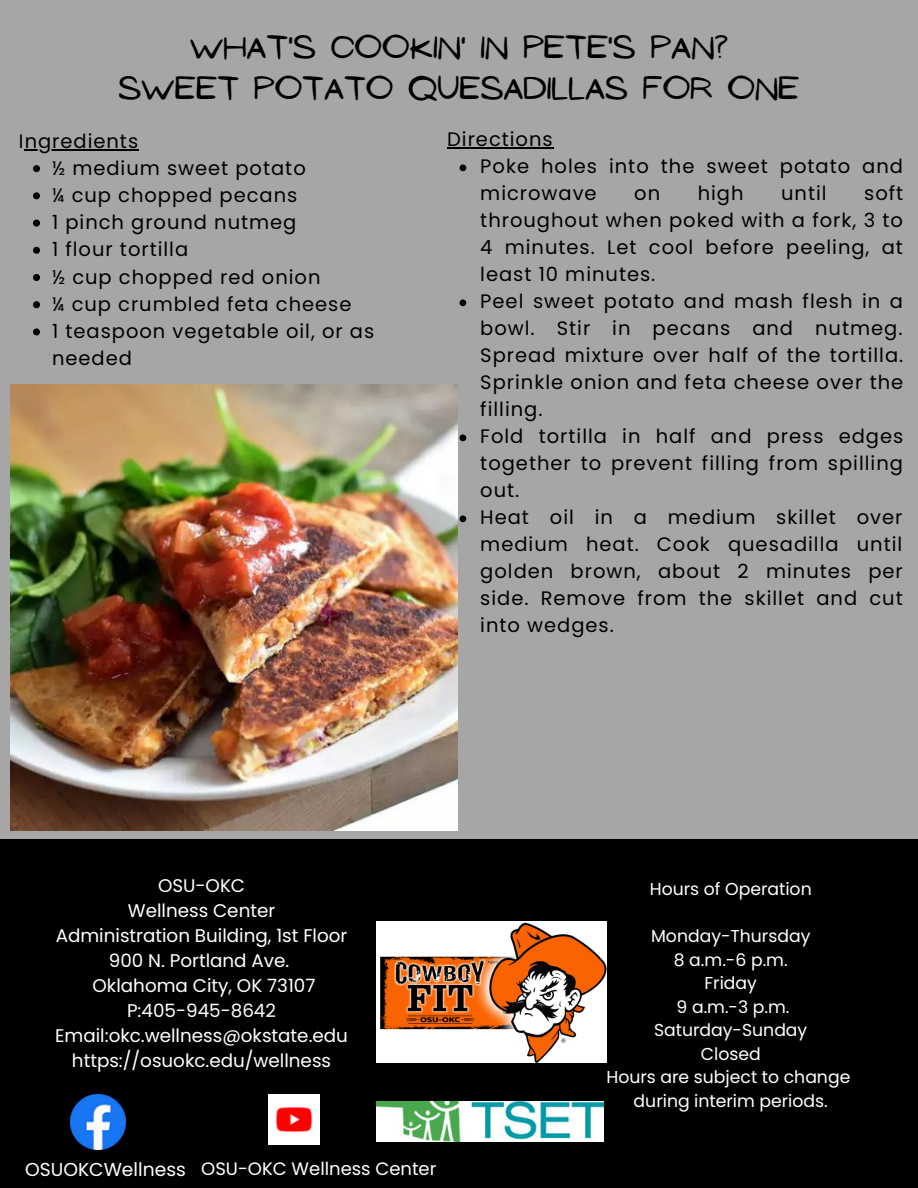
<style>
.page{position:relative;width:918px;height:1188px;background:#a6a6a6}
.page>*{position:absolute;margin:0;border:0;box-sizing:border-box;transform-origin:0 0}
.t1{font:29.55px/40.5px "NF Ananias Regular";color:#000;text-align:center}
.t2{font:19.5px/27px "Poppins";letter-spacing:.05em;color:#000}
.t3{font:18.75px "Poppins";color:#fff}
.t4{font:18.3px/25px "Poppins";color:#fff;text-align:center}
.t5{font:18px "Poppins";color:#fff}
.t6{font:17.25px/23.5px "Poppins";color:#fff;text-align:center}
</style>
<div class="page">
<div style="left:0;top:840px;width:918px;height:348px;background:#000"></div>
<img style="left:71px;top:1094px;width:55px;height:55px">
<img style="left:269px;top:1094px;width:50px;height:51px">
<img style="left:376px;top:921px;width:231px;height:142px">
<img style="left:376px;top:1101px;width:227px;height:41px">
<img style="left:11px;top:384px;width:446px;height:447px">
<svg style="left:33px;top:165px;width:7px;height:7px"></svg>
<svg style="left:33px;top:192px;width:7px;height:7px"></svg>
<svg style="left:33px;top:220px;width:7px;height:7px"></svg>
<svg style="left:33px;top:247px;width:7px;height:7px"></svg>
<svg style="left:33px;top:274px;width:7px;height:7px"></svg>
<svg style="left:33px;top:301px;width:7px;height:7px"></svg>
<svg style="left:33px;top:328px;width:7px;height:7px"></svg>
<hr style="left:25px;top:149px;width:114px;height:2px;background:#000">
<svg style="left:460px;top:164px;width:6px;height:7px"></svg>
<svg style="left:460px;top:299px;width:6px;height:7px"></svg>
<svg style="left:460px;top:434px;width:6px;height:7px"></svg>
<svg style="left:460px;top:515px;width:6px;height:7px"></svg>
<hr style="left:447px;top:148px;width:107px;height:1px;background:#000">
<h1 class="t1" style="left:118px;top:28px;width:683px">WHAT'S COOKIN' IN PETE'S PAN?<br>SWEET POTATO QUESADILLAS FOR ONE</h1>
<p class="t2" style="left:19px;top:127px;width:121px">Ingredients</p>
<p class="t2" style="left:52px;top:154px;width:324px">½ medium sweet potato<br>¼ cup chopped pecans<br>1 pinch ground nutmeg<br>1 flour tortilla<br>½ cup chopped red onion<br>¼ cup crumbled feta cheese<br>1 teaspoon vegetable oil, or as needed</p>
<p class="t2" style="left:447px;top:126px;width:107px">Directions</p>
<p class="t2" style="left:480px;top:153px;width:424px">Poke holes into the sweet potato and microwave</p>
<p class="t2" style="left:480px;top:180px;width:425px;text-indent:384px">soft throughout when poked with a fork, 3 to<br>4 minutes. Let cool before peeling, at least 10 minutes.<br>Peel sweet potato and mash flesh in a bowl. Stir in pecans and nutmeg.<br>Spread mixture over half of the tortilla.<br>Sprinkle onion and feta cheese over the filling.<br>Fold tortilla in half and press edges together to prevent filling from spilling out.<br>Heat oil in a medium skillet over medium heat. Cook quesadilla until golden brown, about 2 minutes per side. Remove from the skillet and cut into wedges.</p>
<p class="t2" style="left:634px;top:180px;width:27px">on</p>
<p class="t2" style="left:698px;top:180px;width:47px">high</p>
<p class="t2" style="left:781px;top:180px;width:47px">until</p>
<p class="t4" style="left:55px;top:873px;width:294px">OSU-OKC<br>Wellness Center<br>Administration Building, 1st Floor<br>900 N. Portland Ave.<br>Oklahoma City, OK 73107<br>P:405-945-8642<br>Email:okc.wellness@okstate.edu https://osuokc.edu/wellness</p>
<p class="t3" style="left:25px;top:1156px;width:162px">OSUOKCWellness</p>
<p class="t5" style="left:201px;top:1156px;width:237px">OSU-OKC Wellness Center</p>
<p class="t6" style="left:650px;top:877px;width:163px">Hours of Operation</p>
<p class="t6" style="left:607px;top:924px;width:245px">Monday-Thursday<br>8 a.m.-6 p.m.<br>Friday<br>9 a.m.-3 p.m.<br>Saturday-Sunday<br>Closed<br>Hours are subject to change during interim periods.</p>
</div>
